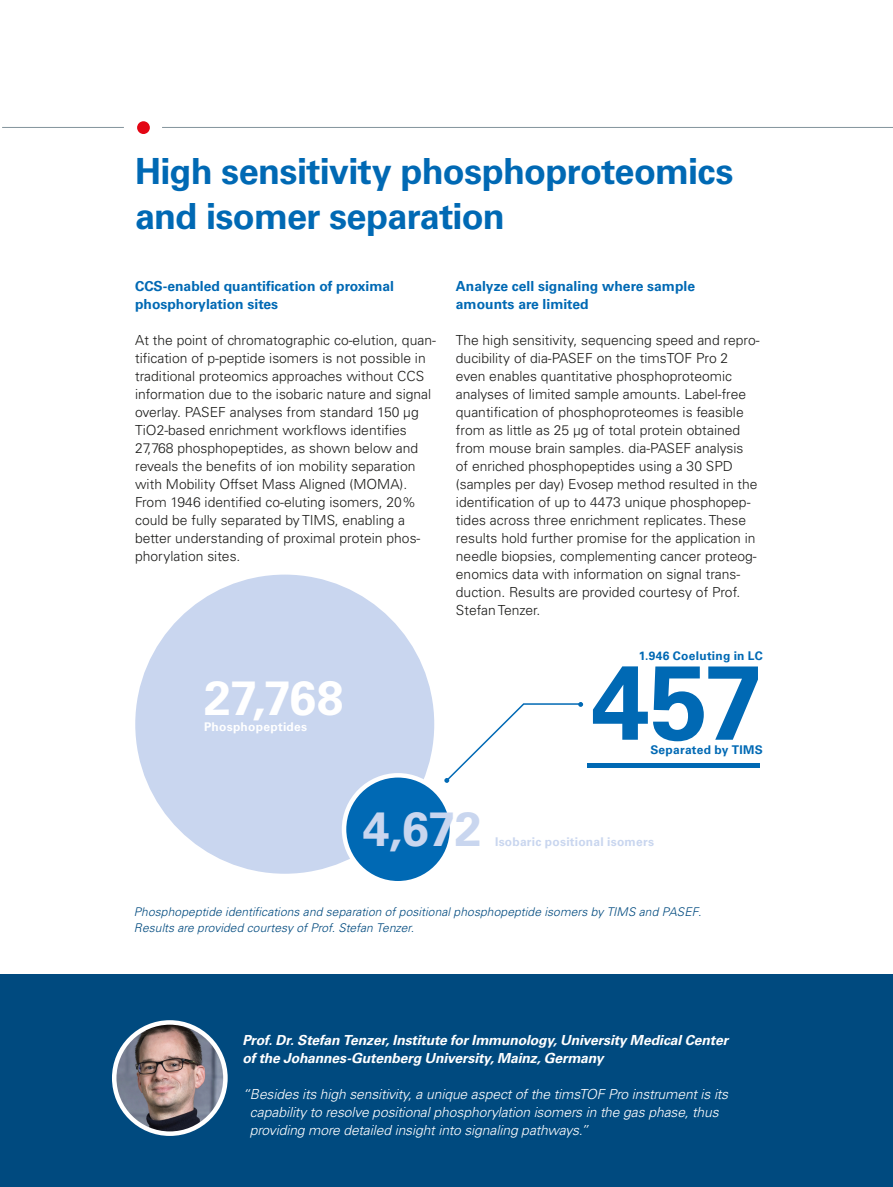
<style>
.page{position:relative;width:893px;height:1187px;background:#fff}
.page>*{position:absolute;margin:0;border:0;box-sizing:border-box;transform-origin:0 0}
.t1{font:700 105px "Univers LT Std";color:#0069b4}
.t2{font:700 48px "Univers LT Std";color:#fff}
.t3{font:700 48px "Univers LT Std";color:#c9d6ef}
.t4{font:700 36px/45px "Univers LT Std";letter-spacing:-.02em;color:#0069b4}
.brochure_body{font:300 13.8px/18px "Univers LT Std";color:#1d1d1b}
.brochure_legend{font:italic 300 13.8px/18px "Univers LT Std";letter-spacing:-.005em;color:#fff}
.brochure_legend-2{font:italic 700 13.8px/18px "Univers LT Std";letter-spacing:-.01em;color:#fff}
.brochure_body-2{font:700 13.8px/18px "Univers LT Std";color:#0069b4}
.t5{font:italic 300 12px/15.8px "Univers LT Std";letter-spacing:.01em;color:#004a7f}
.t6{font:700 12px "Univers LT Std";letter-spacing:.02em;color:#0069b4}
.t7{font:700 12px "Univers LT Std";letter-spacing:.02em;color:#c9d6ef}
.t8{font:700 12px "Univers LT Std";letter-spacing:.025em;color:#fff}
</style>
<div class="page">
<hr style="left:2px;top:127px;width:122px;height:1px;background:#83939c">
<div style="left:137px;top:121px;width:13px;height:13px;background:#e30614;border-radius:50%"></div>
<hr style="left:162px;top:127px;width:731px;height:1px;background:#83939c">
<div style="left:0;top:974px;width:893px;height:212px;background:#004a7f"></div>
<img style="left:114px;top:1022px;width:111px;height:111px;border-radius:56px">
<div style="left:112px;top:1020px;width:116px;height:115px;border:4px solid #fff;border-radius:50%"></div>
<div style="left:133px;top:572px;width:303px;height:303px;background:#c9d6ef;border-radius:50%"></div>
<div style="left:344px;top:775px;width:108px;height:108px;background:#0069b4;border-radius:50%"></div>
<div style="left:342px;top:773px;width:112px;height:112px;border:4px solid #fff;border-radius:50%"></div>
<svg style="left:444px;top:702px;width:139px;height:80px"></svg>
<div style="left:587px;top:763px;width:173px;height:5px;background:#0069b4"></div>
<p class="t4" style="left:135px;top:149px;width:600px">High sensitivity phosphoproteomics and isomer separation</p>
<p class="brochure_body-2" style="left:135px;top:277px;width:261px">CCS-enabled quantification of proximal phosphorylation sites</p>
<p class="brochure_body" style="left:135px;top:331px;width:302px">At the point of chromatographic co-elution, quan&shy;tification of p-peptide isomers is not possible in traditional proteomics approaches without CCS information due to the isobaric nature and signal overlay. PASEF analyses from standard 150 μg TiO2-based enrichment workflows identifies 27,768 phosphopeptides, as shown below and reveals the benefits of ion mobility separation with Mobility Offset Mass Aligned (MOMA).<br>From 1946 identified co-eluting isomers, 20% could be fully separated by TIMS, enabling a better understanding of proximal protein phos&shy;phorylation sites.</p>
<p class="t2" style="left:204px;top:670px;width:141px">27,768</p>
<p class="t8" style="left:204px;top:719px;width:105px">Phosphopeptides</p>
<p class="brochure_body-2" style="left:456px;top:277px;width:241px">Analyze cell signaling where sample amounts are limited</p>
<p class="brochure_body" style="left:456px;top:331px;width:305px">The high sensitivity, sequencing speed and repro&shy;ducibility of dia-PASEF on the timsTOF Pro 2 even enables quantitative phosphoproteomic analyses of limited sample amounts. Label-free quantification of phosphoproteomes is feasible from as little as 25 μg of total protein obtained from mouse brain samples. dia-PASEF analysis<br>of enriched phosphopeptides using a 30 SPD (samples per day) Evosep method resulted in the identification of up to 4473 unique phosphopep&shy;tides across three enrichment replicates. These results hold further promise for the application in needle biopsies, complementing cancer proteog&shy;enomics data with information on signal trans&shy;duction. Results are provided courtesy of Prof.<br>Stefan Tenzer.</p>
<p class="t6" style="left:639px;top:649px;width:125px">1.946 Coeluting in LC</p>
<p class="t1" style="left:591px;top:641px;width:173px">457</p>
<p class="t6" style="left:650px;top:742px;width:114px">Separated by TIMS</p>
<p class="t3" style="left:363px;top:801px;width:120px">4,672</p>
<p class="t7" style="left:495px;top:835px;width:161px">Isobaric positional isomers</p>
<p class="t5" style="left:134px;top:904px;width:569px">Phosphopeptide identifications and separation of positional phosphopeptide isomers by TIMS and PASEF.<br>Results are provided courtesy of Prof. Stefan Tenzer.</p>
<p class="brochure_legend-2" style="left:242px;top:1031px;width:487px">Prof. Dr. Stefan Tenzer, Institute for Immunology, University Medical Center of the Johannes-Gutenberg University, Mainz, Germany</p>
<p class="brochure_legend" style="left:250px;top:1085px;width:480px;text-indent:-7px">“Besides its high sensitivity, a unique aspect of the timsTOF Pro instrument is its capability to resolve positional phosphorylation isomers in the gas phase, thus providing more detailed insight into signaling pathways.”</p>
</div>
